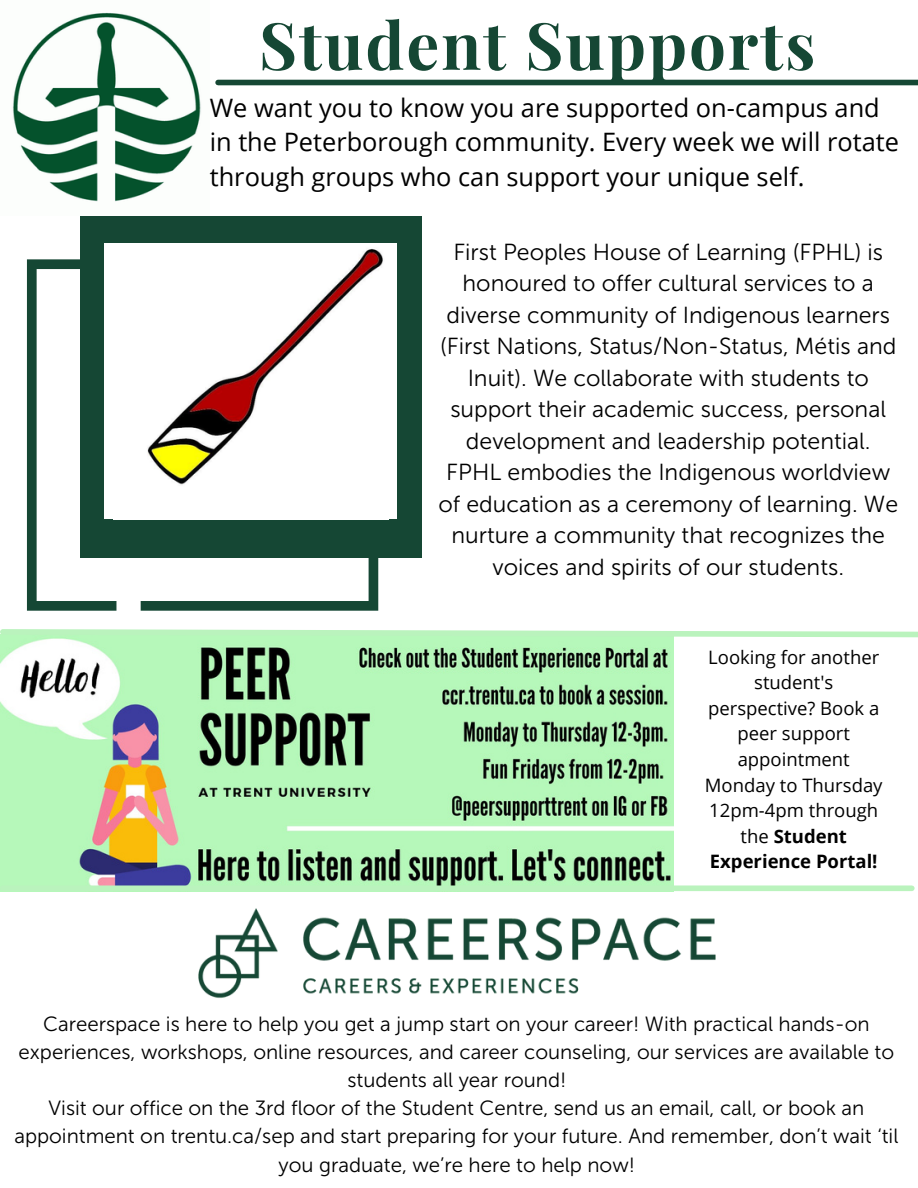
<style>
.page{position:relative;width:918px;height:1188px;background:#fff}
.page>*{position:absolute;margin:0;border:0;box-sizing:border-box;transform-origin:0 0}
.t1{font:700 65.25px "Playfair Display";letter-spacing:.03em;color:#154734}
.t2{font:25.35px/34.8px "Open Sans";color:#000}
.t3{font:23.1px/31.5px "Museo Sans 300";color:#000;text-align:center}
.t4{font:20.55px/28.2px "Museo Sans 300";color:#000;text-align:center}
.t5{font:18.45px/25.7px "Open Sans";color:#000;text-align:center}
.s1{font-weight:700}
</style>
<div class="page">
<img style="left:0;top:640px;width:674px;height:251px">
<svg style="left:0;top:629px;width:918px;height:11px"></svg>
<div style="left:3px;top:885px;width:909px;height:6px;background:#baf3bd"></div>
<img style="left:198px;top:908px;width:518px;height:90px">
<div style="left:218px;top:80px;width:700px;height:5px;background:#154734"></div>
<img style="left:12px;top:12px;width:189px;height:190px">
<svg style="left:27px;top:259px;width:351px;height:352px"></svg>
<div style="left:80px;top:216px;width:342px;height:341px;background:#154734"></div>
<div style="left:105px;top:243px;width:292px;height:276px;background:#fff"></div>
<img style="left:147px;top:249px;width:236px;height:236px">
<p class="t1" style="left:259px;top:-1px;width:558px">Student Supports</p>
<p class="t2" style="left:210px;top:89px;width:691px">We want you to know you are supported on-campus and in the Peterborough community. Every week we will rotate through groups who can support your unique self.</p>
<p class="t3" style="left:440px;top:236px;width:458px">First Peoples House of Learning (FPHL) is honoured to offer cultural services to a diverse community of Indigenous learners (First Nations, Status/Non-Status, Métis and Inuit). We collaborate with students to support their academic success, personal development and leadership potential.</p>
<p class="t3" style="left:438px;top:457px;width:461px">FPHL embodies the Indigenous worldview of education as a ceremony of learning. We nurture a community that recognizes the voices and spirits of our students.</p>
<p class="t5" style="left:705px;top:644px;width:179px">Looking for another student's perspective? Book a peer support appointment<br>Monday to Thursday<br>12pm-4pm through the <span class="s1">Student<br>Experience Portal!</span></p>
<p class="t4" style="left:19px;top:1010px;width:877px">Careerspace is here to help you get a jump start on your career! With practical hands-on experiences, workshops, online resources, and career counseling, our services are available to students all year round!</p>
<p class="t4" style="left:14px;top:1095px;width:886px">Visit our office on the 3rd floor of the Student Centre, send us an email, call, or book an appointment on trentu.ca/sep and start preparing for your future. And remember, don’t wait ‘til you graduate, we’re here to help now!</p>
</div>
